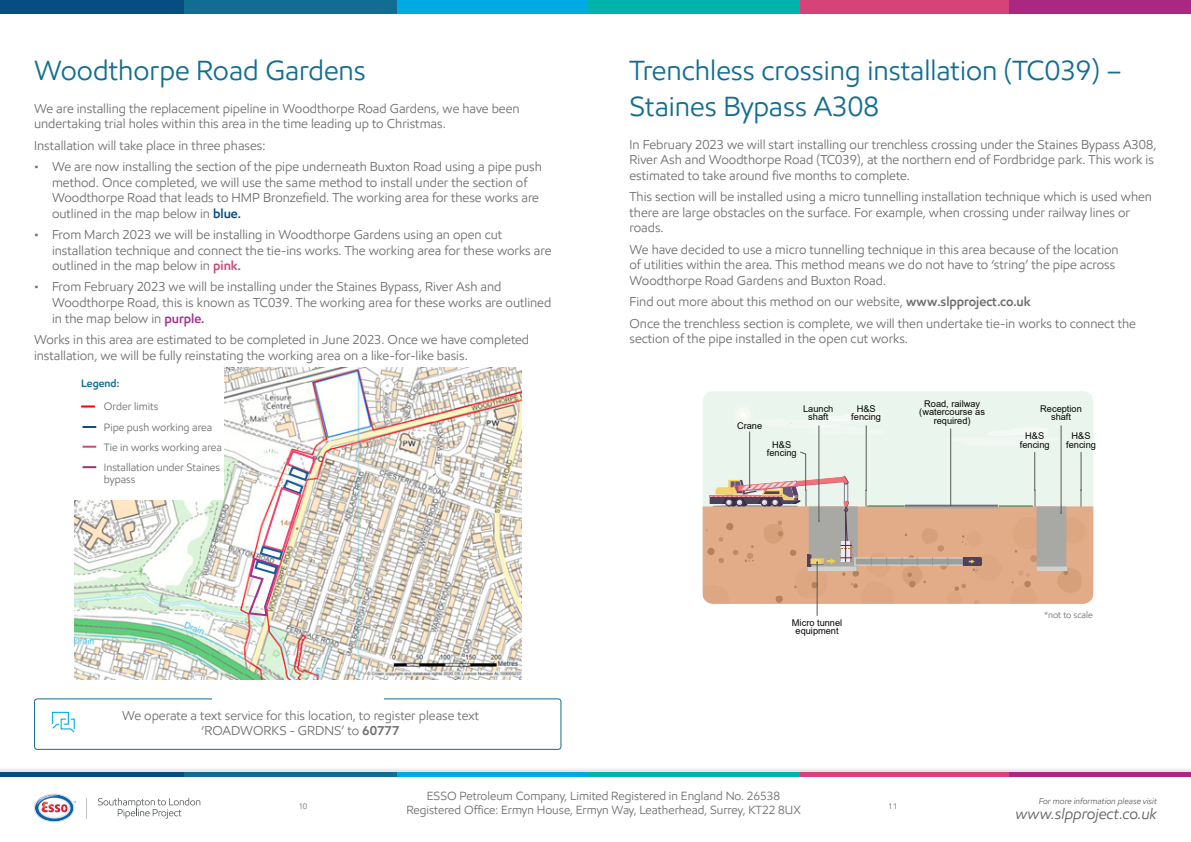
<style>
.page{position:relative;width:1191px;height:842px;background:#fff}
.page>*{position:absolute;margin:0;border:0;box-sizing:border-box;transform-origin:0 0}
.Heading{font:28px/36px "E Mprint";color:#126e91}
.t1{font:italic 15.1px "E Mprint";color:#606060}
.body_text{font:13px/15.6px "E Mprint";color:#706e6e}
.t2{font:12px/14.4px "E Mprint";color:#706e6e;text-align:center}
.body_text-2{font:10.8px/11.7px "E Mprint";color:#706e6e}
.body_text-3{font:600 10.8px "E Mprint";color:#126d8e}
.t3{font:9.2px/8.5px "Arial";color:#050503;text-align:center}
.body_text-4{font:9px "E Mprint";color:#706e6e}
.t4{font:italic 8.4px "E Mprint";color:#606060}
.t5{font:8px "E Mprint";color:#706e6e}
.s1{font-weight:600;color:#054d82}
.s2{font-weight:600;color:#c74b79}
.s3{font-weight:600}
.s4{font-weight:600;color:#a82f8e}
.s5{font-weight:600;color:#525457}
</style>
<div class="page">
<svg style="left:98px;top:798px;width:102px;height:21px"></svg>
<svg style="left:86px;top:798px;width:1px;height:21px"></svg>
<svg style="left:34px;top:794px;width:42px;height:28px"></svg>
<div style="left:174px;top:772px;width:232px;height:5px;background:#116e92"></div>
<div style="left:0;top:772px;width:183px;height:5px;background:#064d81"></div>
<div style="left:397px;top:772px;width:199px;height:5px;background:#00abe3"></div>
<div style="left:587px;top:772px;width:222px;height:5px;background:#00b4ab"></div>
<div style="left:800px;top:772px;width:218px;height:5px;background:#d64379"></div>
<div style="left:1009px;top:772px;width:182px;height:5px;background:#ac2781"></div>
<div style="left:174px;top:0;width:232px;height:14px;background:#116e92"></div>
<div style="left:0;top:0;width:183px;height:14px;background:#064d81"></div>
<div style="left:397px;top:0;width:199px;height:14px;background:#00abe3"></div>
<div style="left:587px;top:0;width:222px;height:14px;background:#00b4ab"></div>
<div style="left:800px;top:0;width:218px;height:14px;background:#d64379"></div>
<div style="left:1009px;top:0;width:182px;height:14px;background:#ac2781"></div>
<div style="left:34px;top:698px;width:527px;height:52px;border:1px solid #126d8e;border-radius:3px"></div>
<svg style="left:52px;top:711px;width:23px;height:22px"></svg>
<img style="left:74px;top:367px;width:447px;height:313px">
<div style="left:73px;top:367px;width:151px;height:132px;background:#fff"></div>
<svg style="left:81px;top:405px;width:14px;height:2px"></svg>
<svg style="left:83px;top:426px;width:13px;height:2px"></svg>
<svg style="left:83px;top:446px;width:13px;height:2px"></svg>
<svg style="left:83px;top:466px;width:13px;height:2px"></svg>
<img style="left:247px;top:449px;width:70px;height:168px">
<div style="left:703px;top:391px;width:390px;height:195px;background:#eaf5ed;border-radius:10px"></div>
<div style="left:733px;top:405px;width:21px;height:21px;background:#eef6ed;border-radius:50%"></div>
<div style="left:736px;top:408px;width:15px;height:14px;background:#f6f9ed;border-radius:50%"></div>
<hr style="left:817px;top:562px;width:1px;height:54px;background:#57585a">
<svg style="left:702px;top:412px;width:391px;height:193px"></svg>
<p class="Heading" style="left:34px;top:53px;width:333px">Woodthorpe Road Gardens</p>
<p class="body_text" style="left:34px;top:100px;width:487px">We are installing the replacement pipeline in Woodthorpe Road Gardens, we have been undertaking trial holes within this area in the time leading up to Christmas.</p>
<p class="body_text" style="left:34px;top:137px;width:233px">Installation will take place in three phases:</p>
<p class="body_text" style="left:52px;top:159px;width:491px;text-indent:-18px">• We are now installing the section of the pipe underneath Buxton Road using a pipe push method. Once completed, we will use the same method to install under the section of Woodthorpe Road that leads to HMP Bronzefield. The working area for these works are outlined in the map below in <span class="s1">blue.</span></p>
<p class="body_text" style="left:52px;top:227px;width:501px;text-indent:-18px">• From March 2023 we will be installing in Woodthorpe Gardens using an open cut installation technique and connect the tie-ins works. The working area for these works are outlined in the map below in <span class="s2">pink</span><span class="s3">.</span></p>
<p class="body_text" style="left:52px;top:279px;width:501px;text-indent:-18px">• From February 2023 we will be installing under the Staines Bypass, River Ash and<br>Woodthorpe Road, this is known as TC039. The working area for these works are outlined in the map below in <span class="s4">purple</span><span class="s5">.</span></p>
<p class="body_text" style="left:34px;top:332px;width:497px">Works in this area are estimated to be completed in June 2023. Once we have completed installation, we will be fully reinstating the working area on a like-for-like basis.</p>
<p class="body_text-3" style="left:81px;top:376px;width:40px">Legend:</p>
<p class="body_text-2" style="left:104px;top:401px;width:56px">Order limits</p>
<p class="body_text-2" style="left:104px;top:421px;width:110px">Pipe push working area</p>
<p class="body_text-2" style="left:104px;top:441px;width:120px">Tie in works working area</p>
<p class="body_text-2" style="left:104px;top:461px;width:118px">Installation under Staines bypass</p>
<p class="body_text" style="left:122px;top:707px;width:358px;text-align:center">We operate a text service for this location, to register please text ‘ROADWORKS - GRDNS’ to <span class="s3">60777</span></p>
<p class="Heading" style="left:629px;top:53px;width:494px">Trenchless crossing installation (TC039) –<br>Staines Bypass A308</p>
<p class="body_text" style="left:629px;top:136px;width:528px">In February 2023 we will start installing our trenchless crossing under the Staines Bypass A308,<br>River Ash and Woodthorpe Road (TC039), at the northern end of Fordbridge park. This work is estimated to take around five months to complete.</p>
<p class="body_text" style="left:629px;top:189px;width:524px">This section will be installed using a micro tunnelling installation technique which is used when there are large obstacles on the surface. For example, when crossing under railway lines or roads.</p>
<p class="body_text" style="left:629px;top:241px;width:491px">We have decided to use a micro tunnelling technique in this area because of the location of utilities within the area. This method means we do not have to ‘string’ the pipe across<br>Woodthorpe Road Gardens and Buxton Road.</p>
<p class="body_text" style="left:629px;top:294px;width:403px">Find out more about this method on our website, <span class="s3">www.slpproject.co.uk</span></p>
<p class="body_text" style="left:629px;top:315px;width:508px">Once the trenchless section is complete, we will then undertake tie-in works to connect the section of the pipe installed in the open cut works.</p>
<p class="t3" style="left:803px;top:404px;width:32px">Launch shaft</p>
<p class="t3" style="left:919px;top:399px;width:67px">Road, railway (watercourse as required)</p>
<p class="t3" style="left:1040px;top:404px;width:43px">Reception shaft</p>
<p class="t3" style="left:1066px;top:432px;width:31px">H&amp;S fencing</p>
<p class="t3" style="left:851px;top:404px;width:31px">H&amp;S fencing</p>
<p class="t3" style="left:737px;top:421px;width:27px">Crane</p>
<p class="t3" style="left:1019px;top:432px;width:31px">H&amp;S fencing</p>
<p class="t3" style="left:767px;top:440px;width:31px">H&amp;S fencing</p>
<p class="t3" style="left:792px;top:618px;width:52px">Micro tunnel equipment</p>
<p class="body_text-4" style="left:1044px;top:610px;width:50px">*not to scale</p>
<p class="t2" style="left:406px;top:788px;width:396px">ESSO Petroleum Company, Limited Registered in England No. 26538<br>Registered Office: Ermyn House, Ermyn Way, Leatherhead, Surrey, KT22 8UX</p>
<p class="t5" style="left:298px;top:802px;width:10px">10</p>
<p class="t5" style="left:888px;top:802px;width:10px">11</p>
<p class="t4" style="left:1038px;top:796px;width:120px">For more information please visit</p>
<p class="t1" style="left:1015px;top:805px;width:143px">www.slpproject.co.uk</p>
</div>
